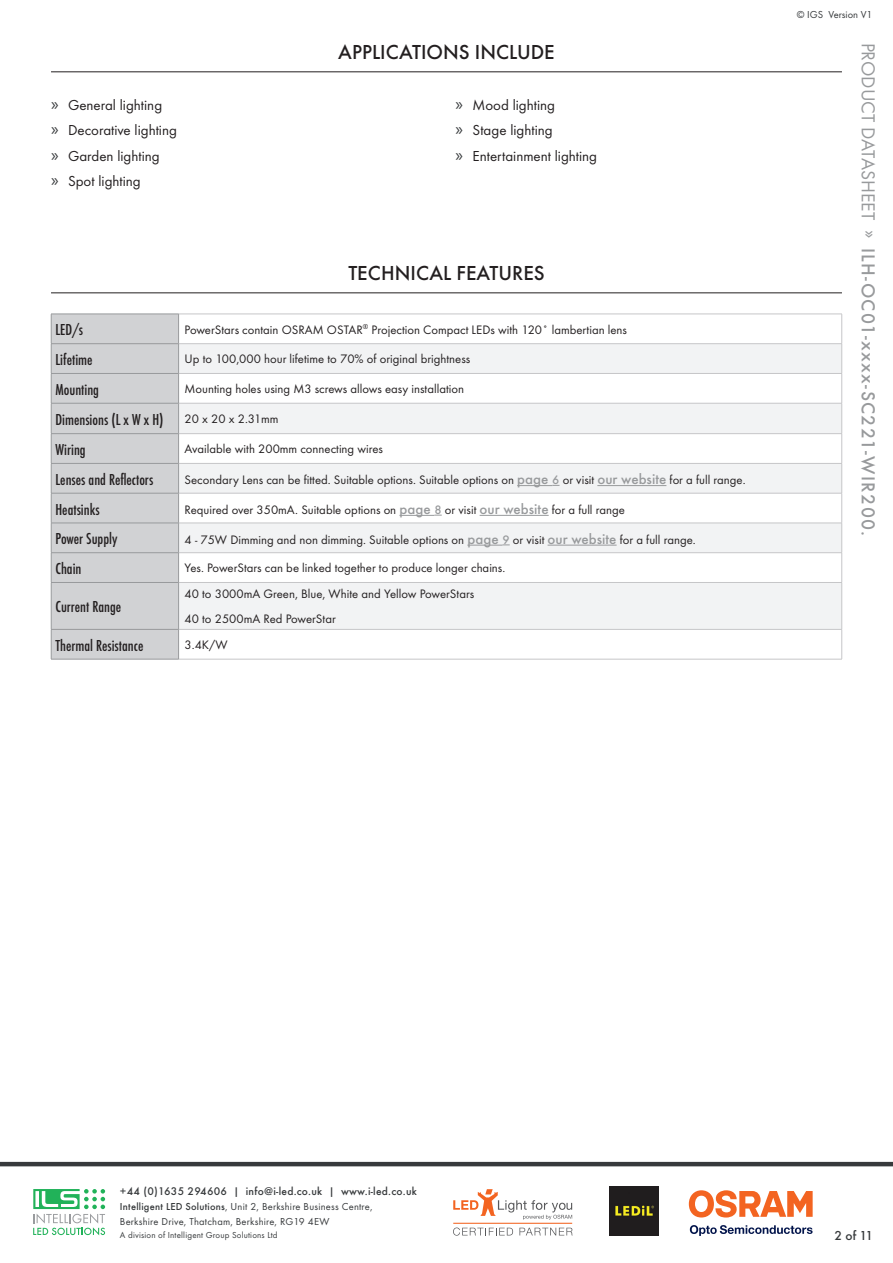
<style>
.page{position:relative;width:893px;height:1263px;background:#fff}
.page>*{position:absolute;margin:0;border:0;box-sizing:border-box;transform-origin:0 0}
.SubHeading{font:500 21px "Futura T";color:#231f20}
.t1{font:500 19.5px "Futura T";letter-spacing:.07em;color:#989a9c}
.Bodytext{font:500 condensed 16.5px "Futura T";color:#231f20}
.t2{font:15px "Futura T";color:#231f20}
.t3{font:500 13.5px "Futura T";color:#373a3c}
.Bodytext-2{font:12.75px "Futura T";color:#231f20}
.t4{font:500 11.55px "Futura T";letter-spacing:.02em;color:#373a3c}
.t5{font:10.5px/15px "Futura T";letter-spacing:.02em;color:#373a3c}
.t6{font:10.5px "Futura T";color:#373a3c}
.t7{font:9px "Futura T";letter-spacing:.02em;color:#373a3c}
.s1{font-family:"Myriad Pro";font-size:18px;color:#373a3c}
.s2{font-weight:500;font-size:15px;color:#989a9c}
.s3{font-weight:500;color:#989a9c}
.s4{font-weight:400}
.s5{font-weight:500}
</style>
<div class="page">
<svg style="left:453px;top:1189px;width:119px;height:31px"></svg>
<svg style="left:453px;top:1227px;width:60px;height:8px"></svg>
<svg style="left:519px;top:1228px;width:54px;height:7px"></svg>
<hr style="left:453px;top:1223px;width:119px;height:1px;background:#f36421">
<svg style="left:690px;top:1225px;width:122px;height:11px"></svg>
<svg style="left:689px;top:1190px;width:124px;height:27px"></svg>
<img style="left:609px;top:1186px;width:50px;height:50px">
<hr style="left:0;top:1162px;width:893px;height:4px;background:#373a3c">
<svg style="left:33px;top:1189px;width:72px;height:46px"></svg>
<hr style="left:51px;top:71px;width:791px;height:1px;background:#231f20">
<hr style="left:51px;top:292px;width:791px;height:1px;background:#231f20">
<svg style="left:179px;top:344px;width:662px;height:285px;fill:#f2f3f4"></svg>
<hr style="left:179px;top:343px;width:663px;height:1px;background:#c6c6c8">
<hr style="left:179px;top:373px;width:663px;height:1px;background:#c6c6c8">
<hr style="left:179px;top:403px;width:663px;height:1px;background:#c6c6c8">
<hr style="left:179px;top:433px;width:663px;height:1px;background:#c6c6c8">
<hr style="left:179px;top:463px;width:663px;height:1px;background:#c6c6c8">
<hr style="left:179px;top:493px;width:663px;height:1px;background:#c6c6c8">
<hr style="left:179px;top:523px;width:663px;height:1px;background:#c6c6c8">
<hr style="left:179px;top:552px;width:663px;height:1px;background:#c6c6c8">
<hr style="left:179px;top:582px;width:663px;height:1px;background:#c6c6c8">
<hr style="left:179px;top:314px;width:663px;height:1px;background:#c6c6c8">
<svg style="left:841px;top:314px;width:1px;height:89px"></svg>
<hr style="left:841px;top:403px;width:1px;height:30px;background:#c6c6c8">
<svg style="left:841px;top:434px;width:1px;height:59px"></svg>
<hr style="left:841px;top:493px;width:1px;height:30px;background:#c6c6c8">
<svg style="left:841px;top:524px;width:1px;height:58px"></svg>
<hr style="left:841px;top:583px;width:1px;height:46px;background:#c6c6c8">
<hr style="left:179px;top:629px;width:663px;height:1px;background:#c6c6c8">
<hr style="left:841px;top:629px;width:1px;height:30px;background:#c6c6c8">
<hr style="left:179px;top:659px;width:663px;height:1px;background:#c6c6c8">
<div style="left:51px;top:314px;width:128px;height:345px;background:#d1d2d4"></div>
<hr style="left:51px;top:583px;width:1px;height:46px;background:#989a9c">
<hr style="left:178px;top:583px;width:1px;height:46px;background:#989a9c">
<hr style="left:51px;top:629px;width:128px;height:1px;background:#989a9c">
<hr style="left:51px;top:629px;width:1px;height:30px;background:#989a9c">
<hr style="left:178px;top:629px;width:1px;height:30px;background:#989a9c">
<hr style="left:51px;top:659px;width:128px;height:1px;background:#989a9c">
<hr style="left:517px;top:485px;width:35px;height:1px;background:#989a9c">
<hr style="left:597px;top:485px;width:69px;height:1px;background:#989a9c">
<hr style="left:399px;top:515px;width:36px;height:1px;background:#989a9c">
<hr style="left:480px;top:515px;width:69px;height:1px;background:#989a9c">
<hr style="left:467px;top:545px;width:35px;height:1px;background:#989a9c">
<hr style="left:548px;top:545px;width:69px;height:1px;background:#989a9c">
<p class="t2" style="left:51px;top:97px;width:113px"><span class="s1">»</span> General lighting</p>
<p class="t2" style="left:51px;top:122px;width:127px"><span class="s1">»</span> Decorative lighting</p>
<p class="t2" style="left:51px;top:147px;width:110px"><span class="s1">»</span> Garden lighting</p>
<p class="t2" style="left:51px;top:172px;width:91px"><span class="s1">»</span> Spot lighting</p>
<p class="SubHeading" style="left:338px;top:39px;width:218px">APPLICATIONS INCLUDE</p>
<p class="t2" style="left:455px;top:97px;width:101px"><span class="s1">»</span> Mood lighting</p>
<p class="t2" style="left:455px;top:122px;width:99px"><span class="s1">»</span> Stage lighting</p>
<p class="t2" style="left:455px;top:147px;width:143px"><span class="s1">»</span> Entertainment lighting</p>
<p class="SubHeading" style="left:348px;top:260px;width:198px">TECHNICAL FEATURES</p>
<p class="Bodytext" style="left:55px;top:320px;width:29px">LED/s</p>
<p class="Bodytext-2" style="left:185px;top:322px;width:444px">PowerStars contain OSRAM OSTAR<sup>®</sup> Projection Compact LEDs with 120˚ lambertian lens</p>
<p class="Bodytext" style="left:55px;top:350px;width:39px">Lifetime</p>
<p class="Bodytext-2" style="left:185px;top:352px;width:287px">Up to 100,000 hour lifetime to 70% of original brightness</p>
<p class="Bodytext" style="left:55px;top:380px;width:45px">Mounting</p>
<p class="Bodytext-2" style="left:185px;top:382px;width:281px">Mounting holes using M3 screws allows easy installation</p>
<p class="Bodytext" style="left:55px;top:410px;width:110px">Dimensions (L x W x H)</p>
<p class="Bodytext-2" style="left:185px;top:412px;width:96px">20 x 20 x 2.31mm</p>
<p class="Bodytext" style="left:55px;top:440px;width:32px">Wiring</p>
<p class="Bodytext-2" style="left:185px;top:442px;width:200px">Available with 200mm connecting wires</p>
<p class="Bodytext" style="left:55px;top:470px;width:99px">Lenses and Reflectors</p>
<p class="Bodytext-2" style="left:185px;top:472px;width:562px">Secondary Lens can be fitted. Suitable options. Suitable options on <span class="s2">page</span> <span class="s3">6</span> or visit <span class="s2">our website</span> for a full range.</p>
<p class="Bodytext" style="left:55px;top:499px;width:46px">Heatsinks</p>
<p class="Bodytext-2" style="left:185px;top:502px;width:442px">Required over 350mA. Suitable options on <span class="s2">page</span> <span class="s3">8</span> or visit <span class="s2">our website</span> for a full range</p>
<p class="Bodytext" style="left:55px;top:529px;width:64px">Power Supply</p>
<p class="Bodytext-2" style="left:185px;top:532px;width:513px">4 - 75W Dimming and non dimming. Suitable options on <span class="s2">page</span> <span class="s3">9</span> or visit <span class="s2">our website</span> for a full range.</p>
<p class="Bodytext" style="left:55px;top:559px;width:28px">Chain</p>
<p class="Bodytext-2" style="left:185px;top:561px;width:322px">Yes. PowerStars can be linked together to produce longer chains.</p>
<p class="Bodytext" style="left:55px;top:597px;width:67px">Current Range</p>
<p class="Bodytext-2" style="left:185px;top:587px;width:291px">40 to 3000mA Green, Blue, White and Yellow PowerStars</p>
<p class="Bodytext-2" style="left:185px;top:612px;width:153px">40 to 2500mA Red PowerStar</p>
<p class="Bodytext" style="left:55px;top:636px;width:89px">Thermal Resistance</p>
<p class="Bodytext-2" style="left:185px;top:637px;width:44px">3.4K/W</p>
<p class="t6" style="left:797px;top:8px;width:77px">© IGS Version V1</p>
<h2 class="t1" style="left:880px;top:43px;width:495px;rotate:90deg"><span class="s4">PRODUCT DATASHEET </span><sup>»</sup> ILH-OC01-xxxx-SC221-WIR200.</h2>
<p class="t4" style="left:120px;top:1184px;width:298px">+44 (0)1635 294606 | info@i-led.co.uk | www.i-led.co.uk</p>
<p class="t5" style="left:120px;top:1199px;width:254px"><span class="s5">Intelligent LED Solutions</span>, Unit 2, Berkshire Business Centre,<br>Berkshire Drive, Thatcham, Berkshire, RG19 4EW</p>
<p class="t7" style="left:120px;top:1230px;width:159px">A division of Intelligent Group Solutions Ltd</p>
<p class="t3" style="left:834px;top:1227px;width:40px">2 of 11</p>
</div>
